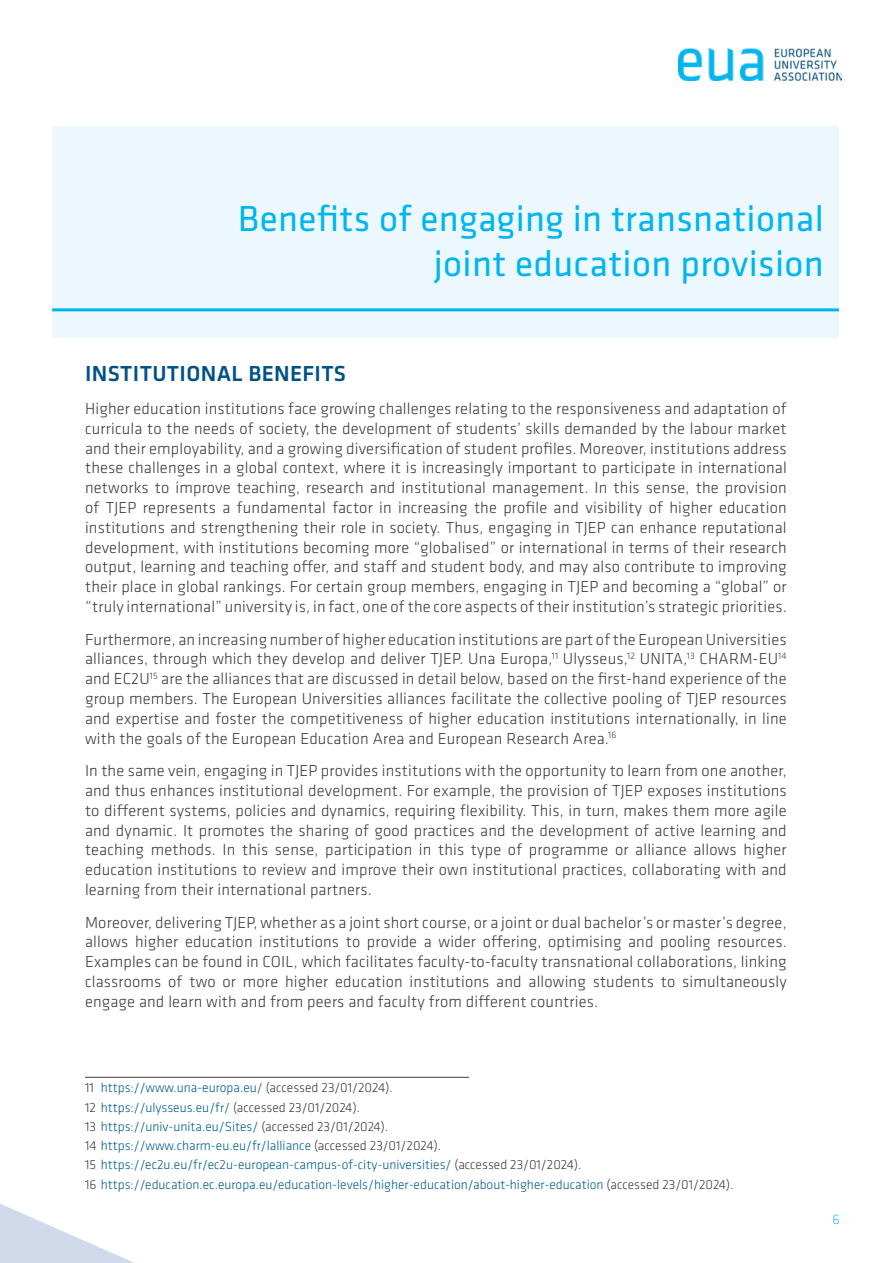
<style>
.page{position:relative;width:893px;height:1263px;background:#fff}
.page>*{position:absolute;margin:0;border:0;box-sizing:border-box;transform-origin:0 0}
.t1{font:37.5px/45px "Klavika Basic";letter-spacing:.01em;color:#00b6ed;text-align:right}
.t2{font:500 22.5px "Klavika Basic";letter-spacing:.015em;color:#005286}
.t3{font:300 16.5px/19.8px "Klavika Basic";letter-spacing:.01em;color:#3c3c3b;text-align:justify}
.t4{font:300 14.25px "Klavika Basic";color:#2ebdef}
.t5{font:300 13.5px/19.2px "Klavika Basic";color:#005e90}
.s1{color:#3c3c3b}
</style>
<div class="page">
<svg style="left:0;top:1204px;width:134px;height:59px"></svg>
<img style="left:679px;top:49px;width:162px;height:32px">
<div style="left:52px;top:126px;width:787px;height:212px;background:#ecf7fe"></div>
<hr style="left:52px;top:308px;width:787px;height:3px;background:#00b6ed">
<hr style="left:85px;top:1077px;width:384px;height:1px;background:#3c3c3b">
<h1 class="t1" style="left:238px;top:195px;width:587px">Benefits of engaging in transnational joint education provision</h1>
<h2 class="t2" style="left:85px;top:359px;width:263px">INSTITUTIONAL BENEFITS</h2>
<p class="t3" style="left:85px;top:398px;width:703px">Higher education institutions face growing challenges relating to the responsiveness and adaptation of curricula to the needs of society, the development of students’ skills demanded by the labour market and their employability, and a growing diversification of student profiles. Moreover, institutions address these challenges in a global context, where it is increasingly important to participate in international networks to improve teaching, research and institutional management. In this sense, the provision of TJEP represents a fundamental factor in increasing the profile and visibility of higher education institutions and strengthening their role in society. Thus, engaging in TJEP can enhance reputational development, with institutions becoming more “globalised” or international in terms of their research output, learning and teaching offer, and staff and student body, and may also contribute to improving their place in global rankings. For certain group members, engaging in TJEP and becoming a “global” or “truly international” university is, in fact, one of the core aspects of their institution’s strategic priorities.</p>
<p class="t3" style="left:85px;top:629px;width:703px">Furthermore, an increasing number of higher education institutions are part of the European Universities alliances, through which they develop and deliver TJEP. Una Europa,<sup>11</sup> Ulysseus,<sup>12</sup> UNITA,<sup>13</sup> CHARM-EU<sup>14 </sup>and EC2U<sup>15</sup> are the alliances that are discussed in detail below, based on the first-hand experience of the group members. The European Universities alliances facilitate the collective pooling of TJEP resources and expertise and foster the competitiveness of higher education institutions internationally, in line with the goals of the European Education Area and European Research Area.<sup>16</sup></p>
<p class="t3" style="left:85px;top:761px;width:703px">In the same vein, engaging in TJEP provides institutions with the opportunity to learn from one another, and thus enhances institutional development. For example, the provision of TJEP exposes institutions to different systems, policies and dynamics, requiring flexibility. This, in turn, makes them more agile and dynamic. It promotes the sharing of good practices and the development of active learning and teaching methods. In this sense, participation in this type of programme or alliance allows higher education institutions to review and improve their own institutional practices, collaborating with and learning from their international partners.</p>
<p class="t3" style="left:85px;top:912px;width:703px">Moreover, delivering TJEP, whether as a joint short course, or a joint or dual bachelor’s or master’s degree, allows higher education institutions to provide a wider offering, optimising and pooling resources.<br>Examples can be found in COIL, which facilitates faculty-to-faculty transnational collaborations, linking classrooms of two or more higher education institutions and allowing students to simultaneously engage and learn with and from peers and faculty from different countries.</p>
<p class="t5" style="left:85px;top:1078px;width:650px"><span class="s1">11</span> https://www.una-europa.eu/ <span class="s1">(accessed 23/01/2024).<br>12</span> https://ulysseus.eu/fr/ <span class="s1">(accessed 23/01/2024).<br>13</span> https://univ-unita.eu/Sites/ <span class="s1">(accessed 23/01/2024).<br>14</span> https://www.charm-eu.eu/fr/lalliance <span class="s1">(accessed 23/01/2024).<br>15</span> https://ec2u.eu/fr/ec2u-european-campus-of-city-universities/ <span class="s1">(accessed 23/01/2024).<br>16</span> https://education.ec.europa.eu/education-levels/higher-education/about-higher-education <span class="s1">(accessed 23/01/2024).</span></p>
<p class="t4" style="left:832px;top:1210px;width:9px">6</p>
</div>
